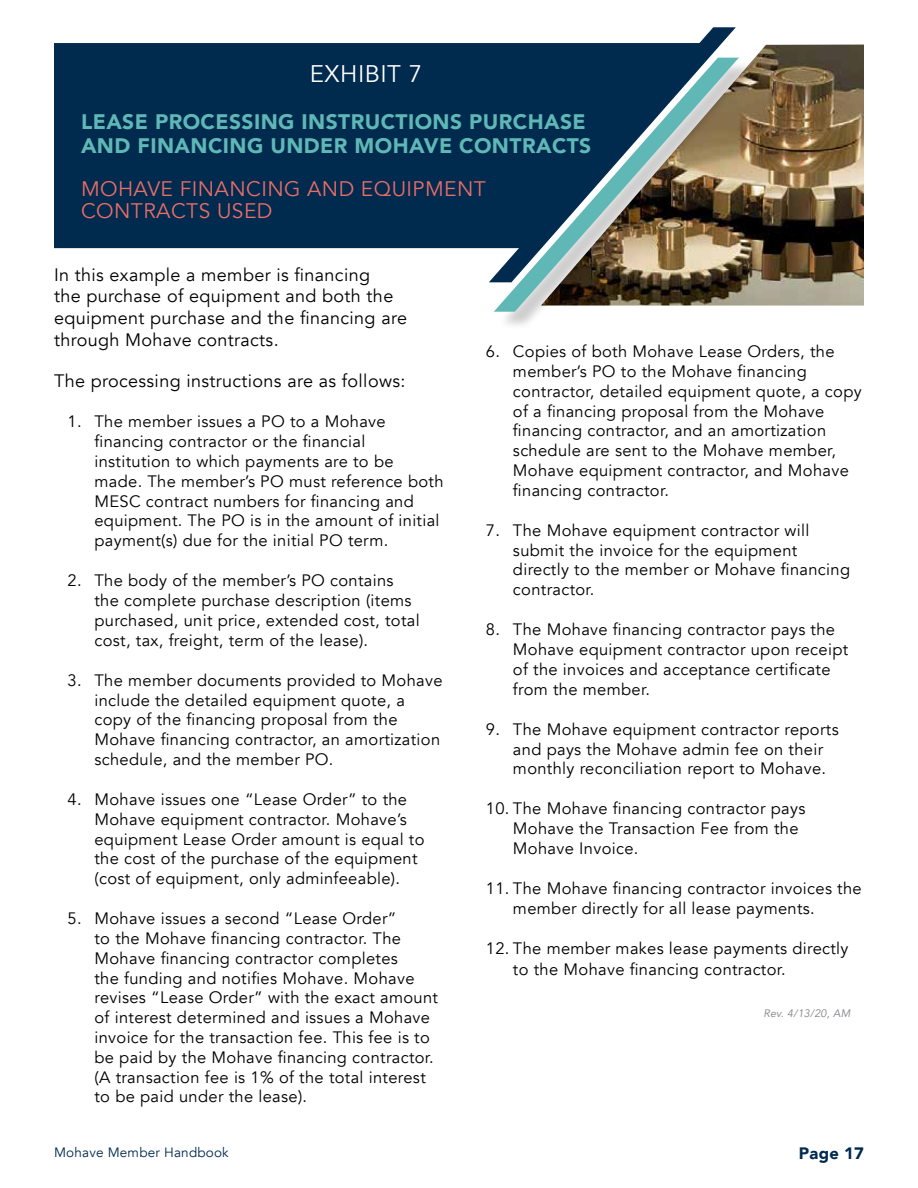
<style>
.page{position:relative;width:918px;height:1188px;background:#fff}
.page>*{position:absolute;margin:0;border:0;box-sizing:border-box;transform-origin:0 0}
.t1{font:24px "Avenir";letter-spacing:.02em;color:#fff}
.t2{font:900 21px/24px "Avenir";letter-spacing:.02em;color:#5fb8b6}
.t3{font:21px/22.2px "Avenir";letter-spacing:.02em;color:#e96d68}
.t4{font:18px/21.6px "Avenir";letter-spacing:.02em;color:#000}
.t5{font:16.5px/19.8px "Avenir";letter-spacing:.02em;color:#000}
.t6{font:900 16.5px "Avenir";letter-spacing:.015em;color:#002a4e}
.t7{font:13.5px "Avenir";letter-spacing:.015em;color:#002a4e}
.t8{font:italic 10.8px "Avenir";letter-spacing:.02em;color:#808285}
</style>
<div class="page">
<img style="left:768px;top:45px;width:96px;height:261px">
<div style="left:54px;top:43px;width:403px;height:205px;background:#002a4e"></div>
<svg style="left:457px;top:27px;width:311px;height:222px"></svg>
<div style="left:497px;top:60px;width:259px;height:270px;background:#000;opacity:.2"></div>
<svg style="left:464px;top:58px;width:305px;height:254px;background:#536366"></svg>
<h1 class="t1" style="left:310px;top:60px;width:114px">EXHIBIT 7</h1>
<p class="t2" style="left:81px;top:110px;width:512px">LEASE PROCESSING INSTRUCTIONS PURCHASE<br>AND FINANCING UNDER MOHAVE CONTRACTS</p>
<p class="t3" style="left:81px;top:178px;width:406px">MOHAVE FINANCING AND EQUIPMENT<br>CONTRACTS USED</p>
<p class="t4" style="left:54px;top:264px;width:355px">In this example a member is financing<br>the purchase of equipment and both the equipment purchase and the financing are through Mohave contracts.</p>
<p class="t4" style="left:54px;top:371px;width:353px">The processing instructions are as follows:</p>
<p class="t5" style="left:94px;top:412px;width:351px;text-indent:-27px">1. The member issues a PO to a Mohave financing contractor or the financial institution to which payments are to be made. The member’s PO must reference both MESC contract numbers for financing and equipment. The PO is in the amount of initial payment(s) due for the initial PO term.</p>
<p class="t5" style="left:94px;top:571px;width:327px;text-indent:-27px">2. The body of the member’s PO contains the complete purchase description (items purchased, unit price, extended cost, total cost, tax, freight, term of the lease).</p>
<p class="t5" style="left:94px;top:670px;width:350px;text-indent:-27px">3. The member documents provided to Mohave include the detailed equipment quote, a copy of the financing proposal from the Mohave financing contractor, an amortization schedule, and the member PO.</p>
<p class="t5" style="left:94px;top:790px;width:332px;text-indent:-27px">4. Mohave issues one “Lease Order” to the Mohave equipment contractor. Mohave’s equipment Lease Order amount is equal to the cost of the purchase of the equipment (cost of equipment, only adminfeeable).</p>
<p class="t5" style="left:94px;top:909px;width:345px;text-indent:-27px">5. Mohave issues a second “Lease Order”<br>to the Mohave financing contractor. The Mohave financing contractor completes<br>the funding and notifies Mohave. Mohave revises “Lease Order” with the exact amount of interest determined and issues a Mohave invoice for the transaction fee. This fee is to be paid by the Mohave financing contractor. (A transaction fee is 1% of the total interest to be paid under the lease).</p>
<p class="t5" style="left:513px;top:342px;width:350px;text-indent:-27px">6. Copies of both Mohave Lease Orders, the member’s PO to the Mohave financing contractor, detailed equipment quote, a copy of a financing proposal from the Mohave financing contractor, and an amortization schedule are sent to the Mohave member, Mohave equipment contractor, and Mohave financing contractor.</p>
<p class="t5" style="left:513px;top:521px;width:339px;text-indent:-27px">7. The Mohave equipment contractor will submit the invoice for the equipment directly to the member or Mohave financing contractor.</p>
<p class="t5" style="left:513px;top:620px;width:337px;text-indent:-27px">8. The Mohave financing contractor pays the Mohave equipment contractor upon receipt of the invoices and acceptance certificate from the member.</p>
<p class="t5" style="left:513px;top:719px;width:327px;text-indent:-27px">9. The Mohave equipment contractor reports and pays the Mohave admin fee on their monthly reconciliation report to Mohave.</p>
<p class="t5" style="left:513px;top:799px;width:294px;text-indent:-27px">10. The Mohave financing contractor pays<br>Mohave the Transaction Fee from the<br>Mohave Invoice.</p>
<p class="t5" style="left:513px;top:879px;width:350px;text-indent:-27px">11. The Mohave financing contractor invoices the member directly for all lease payments.</p>
<p class="t5" style="left:513px;top:938px;width:337px;line-height:21.6px;text-indent:-27px">12. The member makes lease payments directly to the Mohave financing contractor.</p>
<p class="t8" style="left:763px;top:1007px;width:89px">Rev. 4/13/20, AM</p>
<p class="t7" style="left:54px;top:1144px;width:176px">Mohave Member Handbook</p>
<p class="t6" style="left:799px;top:1139px;width:67px">Page 17</p>
</div>
